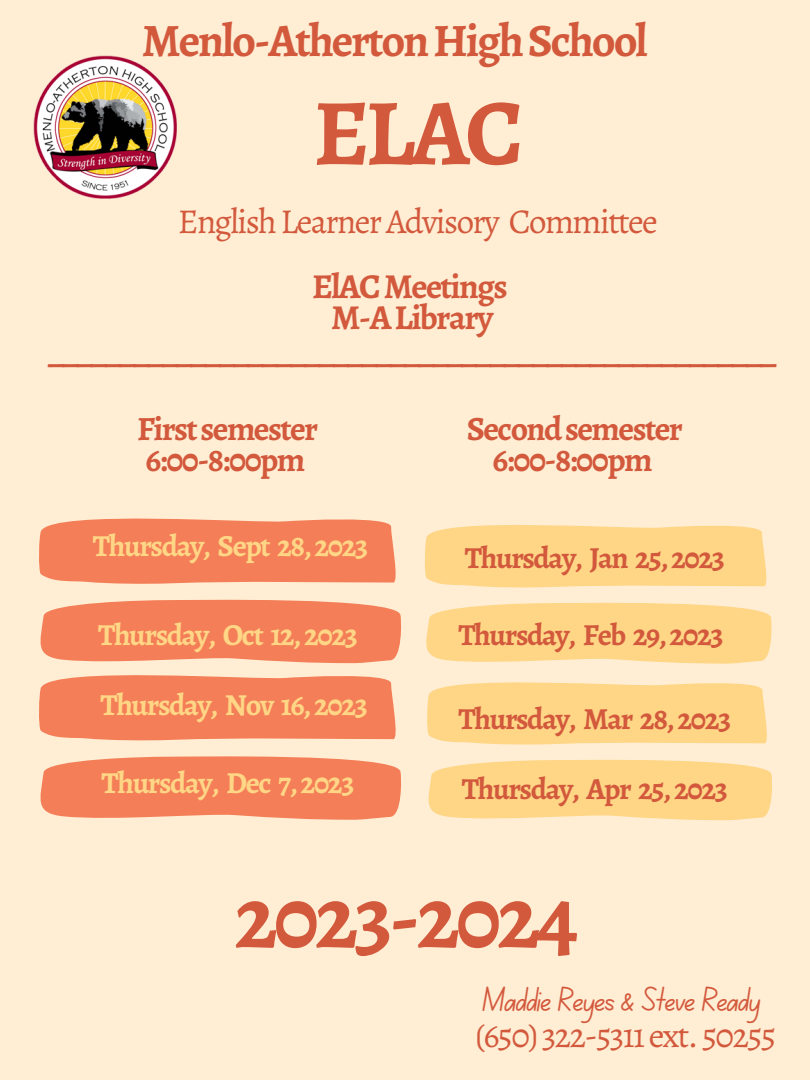
<style>
.page{position:relative;width:810px;height:1080px;background:#ffeed4}
.page>*{position:absolute;margin:0;border:0;box-sizing:border-box;transform-origin:0 0}
.t1{font:700 94.25px "Alegreya";color:#d3593d}
.t2{font:700 90px "Alegreya";letter-spacing:-.045em;color:#d3593d}
.t3{font:700 46.5px "Alegreya";letter-spacing:-.045em;color:#d3593d}
.t4{font:700 35px "Alegreya";letter-spacing:-.045em;color:#d3593d}
.t5{font:35px "Alegreya";letter-spacing:-.045em;color:#d3593d}
.t6{font:35px "Canva School Font";letter-spacing:-.045em;color:#d3593d}
.t7{font:700 34px "Alegreya";letter-spacing:-.045em;color:#d3593d}
.t8{font:700 30.62px "Alegreya";letter-spacing:-.045em;color:#ffd686}
.t9{font:700 30.62px "Alegreya";letter-spacing:-.045em;color:#d3593d}
</style>
<div class="page">
<svg style="left:39px;top:518px;width:357px;height:66px"></svg>
<svg style="left:426px;top:602px;width:346px;height:62px"></svg>
<svg style="left:424px;top:525px;width:343px;height:63px"></svg>
<svg style="left:428px;top:759px;width:344px;height:62px"></svg>
<svg style="left:427px;top:682px;width:340px;height:63px"></svg>
<svg style="left:40px;top:756px;width:361px;height:64px"></svg>
<svg style="left:39px;top:599px;width:362px;height:142px"></svg>
<img style="left:33px;top:55px;width:144px;height:144px">
<p class="t3" style="left:142px;top:9px;width:507px">Menlo-AthertonHighSchool</p>
<p class="t1" style="left:313px;top:68px;width:212px">ELAC</p>
<p class="t5" style="left:178px;top:197px;width:481px">EnglishLearnerAdvisory Committee</p>
<p class="t4" style="left:312px;top:262px;width:197px">ElACMeetings</p>
<p class="t4" style="left:331px;top:294px;width:164px">M-ALibrary</p>
<p class="t4" style="left:48px;top:325px;width:729px">___________________________________________________</p>
<p class="t7" style="left:137px;top:406px;width:183px">Firstsemester</p>
<p class="t7" style="left:146px;top:436px;width:161px">6:00-8:00pm</p>
<p class="t8" style="left:93px;top:525px;width:277px">Thursday, Sept 28,2023</p>
<p class="t8" style="left:98px;top:614px;width:261px">Thursday, Oct 12,2023</p>
<p class="t8" style="left:100px;top:684px;width:269px">Thursday, Nov 16,2023</p>
<p class="t8" style="left:102px;top:762px;width:254px">Thursday, Dec 7,2023</p>
<p class="t7" style="left:467px;top:406px;width:218px">Secondsemester</p>
<p class="t7" style="left:493px;top:436px;width:161px">6:00-8:00pm</p>
<p class="t9" style="left:465px;top:537px;width:262px">Thursday, Jan 25,2023</p>
<p class="t9" style="left:458px;top:614px;width:267px">Thursday, Feb 29,2023</p>
<p class="t9" style="left:459px;top:698px;width:274px">Thursday, Mar 28,2023</p>
<p class="t9" style="left:462px;top:768px;width:267px">Thursday, Apr 25,2023</p>
<p class="t2" style="left:234px;top:856px;width:346px">2023-2024</p>
<p class="t6" style="left:482px;top:984px;width:280px">Maddie Reyes &amp; Steve Ready</p>
<p class="t5" style="left:475px;top:1011px;width:302px">(650) 322-5311ext.50255</p>
</div>
